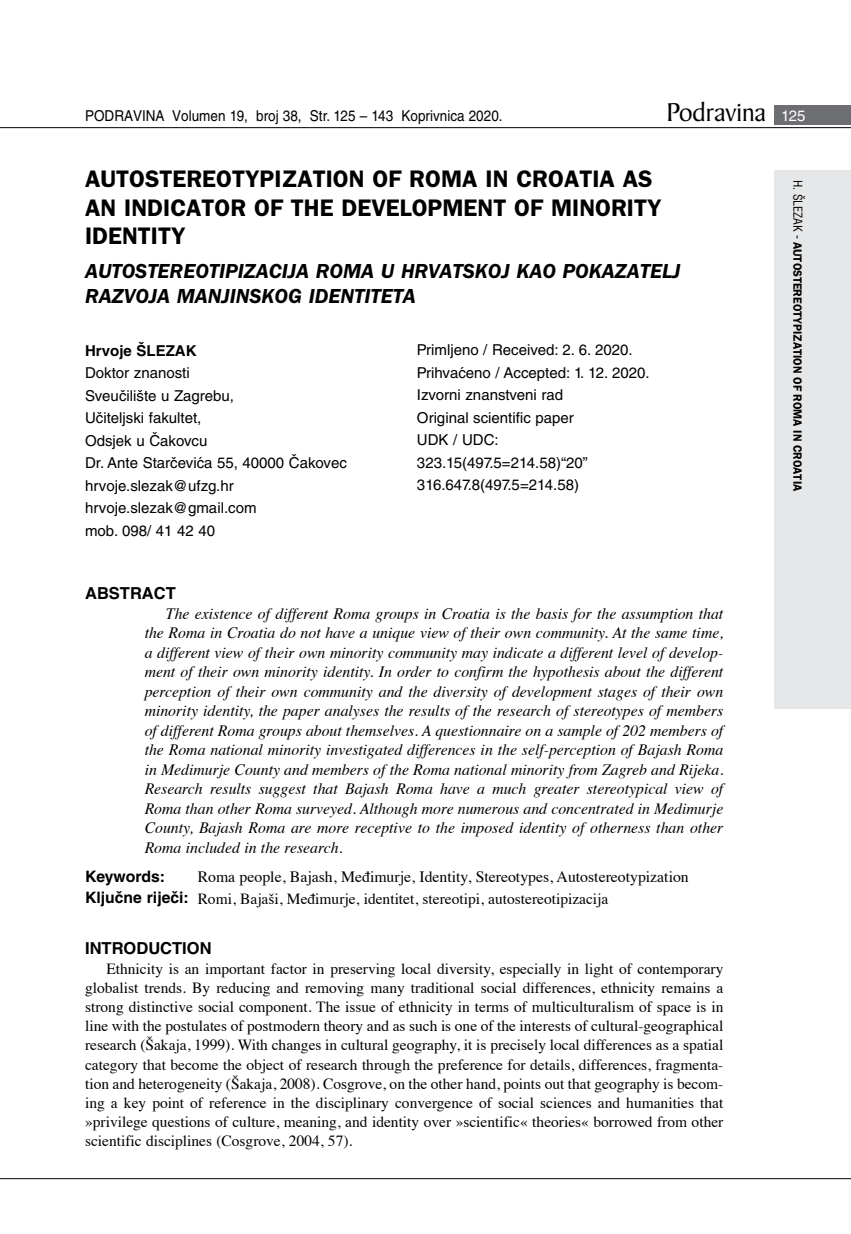
<style>
.page{position:relative;width:851px;height:1234px;background:#fff}
.page>*{position:absolute;margin:0;border:0;box-sizing:border-box;transform-origin:0 0}
.t1{font:27.6px "Baker Signet BT";color:#000}
.t2{font:600 24px/28.8px "ITC Franklin Gothic Skin 29";color:#000}
.t3{font:italic 600 21px/25.2px "ITC Franklin Gothic Skin 29";color:#000}
.t4{font:700 16.5px "Helvetica LT Skin 29";color:#000}
.t5{font:italic 15.75px/19.5px "Times";color:#000;text-align:justify}
.t6{font:15.75px "Times";color:#000}
.t7{font:700 15.75px "Helvetica LT Skin 29";color:#000}
.t8{font:15.45px/19.2px "Times";color:#000;text-align:justify}
.t9{font:15px/22.5px "Helvetica LT Skin 29";color:#000}
.t10{font:15px "Helvetica LT Skin 29";color:#000;scale:.9 1}
.t11{font:700 15px "Helvetica LT Skin 29";color:#000}
.t12{font:600 12px "ITC Franklin Gothic Skin 29";letter-spacing:-.005em;color:#000;scale:.95 1}
.s1{font-family:"Helvetica LT Skin 29";font-size:15px;color:#fff}
.s2{font-family:"Helvetica LT Skin 29";font-weight:700;font-size:15.75px}
.s3{font-family:"Helvetica LT Skin 29";font-weight:400;font-stretch:condensed}
</style>
<div class="page">
<div style="left:774px;top:170px;width:76px;height:538px;background:#e6e7e8"></div>
<div style="left:774px;top:105px;width:76px;height:19px;background:#6d6e71"></div>
<hr style="left:0;top:127px;width:850px;height:1px;background:#000">
<hr style="left:0;top:1177px;width:850px;height:1px;background:#000">
<p class="t10" style="left:85px;top:107px;width:465px">PODRAVINA Volumen 19, broj 38, Str. 125 – 143 Koprivnica 2020.</p>
<h1 class="t1" style="left:666px;top:95px;width:141px">Podravina <span class="s1">125</span></h1>
<h2 class="t2" style="left:85px;top:164px;width:577px">AUTOSTEREOTYPIZATION OF ROMA IN CROATIA AS<br>AN INDICATOR OF THE DEVELOPMENT OF MINORITY<br>IDENTITY</h2>
<h3 class="t3" style="left:85px;top:259px;width:596px">AUTOSTEREOTIPIZACIJA ROMA U HRVATSKOJ KAO POKAZATELJ<br>RAZVOJA MANJINSKOG IDENTITETA</h3>
<p class="t11" style="left:85px;top:341px;width:113px">Hrvoje ŠLEZAK</p>
<p class="t9" style="left:85px;top:361px;width:263px">Doktor znanosti<br>Sveučilište u Zagrebu,<br>Učiteljski fakultet,<br>Odsjek u Čakovcu<br>Dr. Ante Starčevića 55, 40000 Čakovec hrvoje.slezak@ufzg.hr hrvoje.slezak@gmail.com<br>mob. 098/ 41 42 40</p>
<p class="t9" style="left:417px;top:338px;width:234px">Primljeno / Received: 2. 6. 2020.<br>Prihvaćeno / Accepted: 1. 12. 2020.<br>Izvorni znanstveni rad<br>Original scientific paper<br>UDK / UDC:<br>323.15(497.5=214.58)“20”<br>316.647.8(497.5=214.58)</p>
<p class="t4" style="left:85px;top:583px;width:92px">ABSTRACT</p>
<p class="t5" style="left:145px;top:602px;width:580px;text-indent:21px">The existence of different Roma groups in Croatia is the basis for the assumption that the Roma in Croatia do not have a unique view of their own community. At the same time, a different view of their own minority community may indicate a different level of develop&shy;ment of their own minority identity. In order to confirm the hypothesis about the different perception of their own community and the diversity of development stages of their own minority identity, the paper analyses the results of the research of stereotypes of members of different Roma groups about themselves. A questionnaire on a sample of 202 members of the Roma national minority investigated differences in the self-perception of Bajash Roma in Medimurje County and members of the Roma national minority from Zagreb and Rijeka.<br>Research results suggest that Bajash Roma have a much greater stereotypical view of Roma than other Roma surveyed. Although more numerous and concentrated in Medimurje County, Bajash Roma are more receptive to the imposed identity of otherness than other Roma included in the research.</p>
<p class="t7" style="left:85px;top:867px;width:81px">Keywords:</p>
<p class="t6" style="left:198px;top:862px;width:492px">Roma people, Bajash, Međimurje, Identity, Stereotypes, Autostereotypization</p>
<p class="t8" style="left:85px;top:887px;width:524px"><span class="s2">Ključne riječi:</span> Romi, Bajaši, Međimurje, identitet, stereotipi, autostereotipizacija</p>
<p class="t4" style="left:85px;top:938px;width:128px">INTRODUCTION</p>
<p class="t8" style="left:85px;top:957px;width:639px;text-indent:21px">Ethnicity is an important factor in preserving local diversity, especially in light of contemporary globalist trends. By reducing and removing many traditional social differences, ethnicity remains a strong distinctive social component. The issue of ethnicity in terms of multiculturalism of space is in line with the postulates of postmodern theory and as such is one of the interests of cultural-geographical research (Šakaja, 1999). With changes in cultural geography, it is precisely local differences as a spatial category that become the object of research through the preference for details, differences, fragmenta&shy;tion and heterogeneity (Šakaja, 2008). Cosgrove, on the other hand, points out that geography is becom&shy;ing a key point of reference in the disciplinary convergence of social sciences and humanities that »privilege questions of culture, meaning, and identity over »scientific« theories« borrowed from other scientific disciplines (Cosgrove, 2004, 57).</p>
<p class="t12" style="left:804px;top:180px;width:329px;rotate:90deg"><span class="s3">H. ŠLEZAK -</span> AUTOSTEREOTYPIZATION OF ROMA IN CROATIA</p>
</div>
